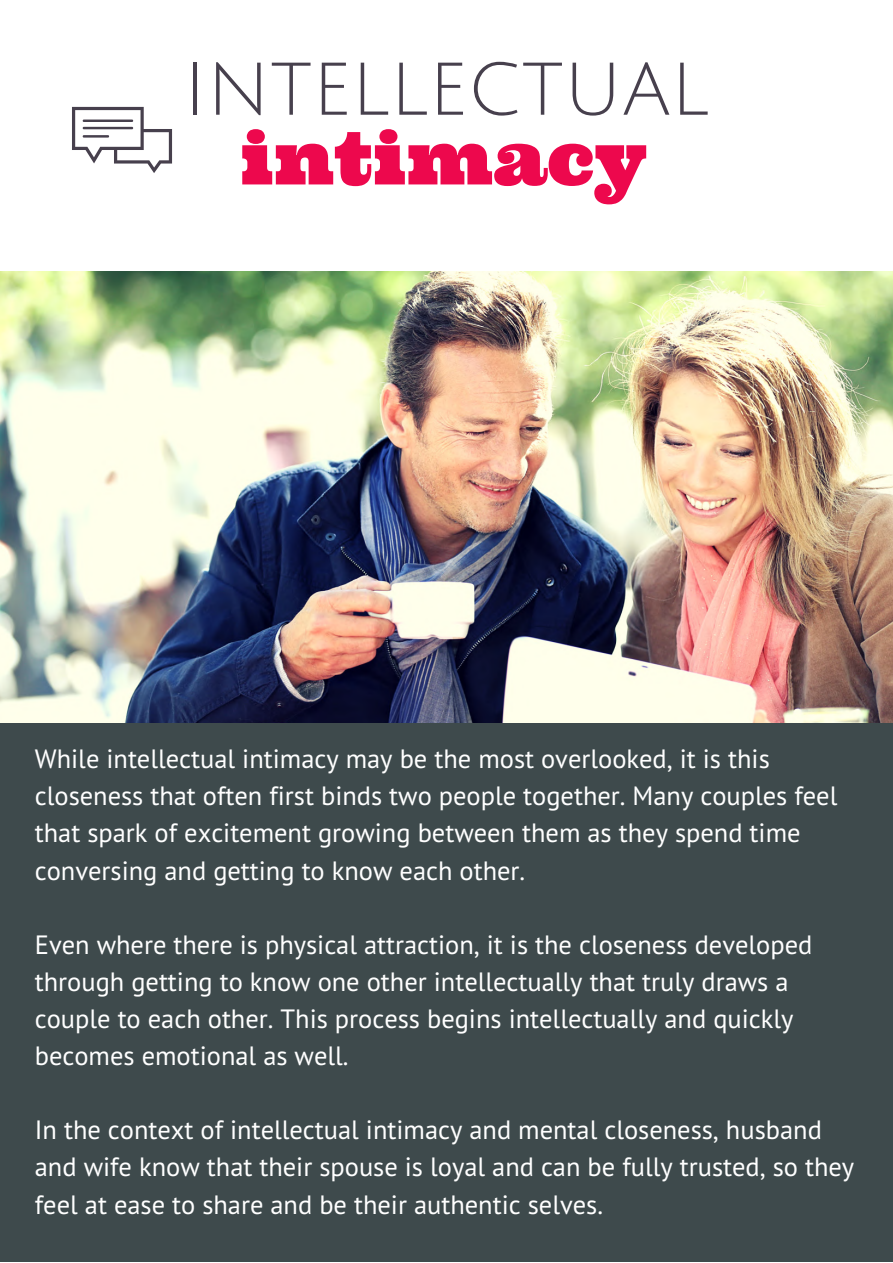
<style>
.page{position:relative;width:893px;height:1263px;background:#fff}
.page>*{position:absolute;margin:0;border:0;box-sizing:border-box;transform-origin:0 0}
.t1{font:72.75px "Julius Sans One";color:#47404d}
.t2{font:72.75px "Ultra";color:#ed084d}
.t3{font:26.4px/37px "PT Sans";color:#fff}
</style>
<div class="page">
<div style="left:0;top:691px;width:892px;height:570px;background:#3e4a4c"></div>
<svg style="left:72px;top:107px;width:100px;height:66px"></svg>
<hr style="left:82px;top:119px;width:52px;height:3px;background:#47404d;border-radius:2px">
<hr style="left:82px;top:127px;width:52px;height:2px;background:#47404d;border-radius:2px">
<hr style="left:82px;top:135px;width:27px;height:3px;background:#47404d;border-radius:2px">
<img style="left:0;top:271px;width:892px;height:451px">
<h1 class="t1" style="left:184px;top:52px;width:527px">INTELLECTUAL</h1>
<h1 class="t2" style="left:239px;top:111px;width:409px">intimacy</h1>
<p class="t3" style="left:35px;top:739px;width:804px">While intellectual intimacy may be the most overlooked, it is this closeness that often first binds two people together. Many couples feel that spark of excitement growing between them as they spend time conversing and getting to know each other.</p>
<p class="t3" style="left:35px;top:925px;width:779px">Even where there is physical attraction, it is the closeness developed through getting to know one other intellectually that truly draws a couple to each other. This process begins intellectually and quickly becomes emotional as well.</p>
<p class="t3" style="left:35px;top:1110px;width:820px">In the context of intellectual intimacy and mental closeness, husband and wife know that their spouse is loyal and can be fully trusted, so they feel at ease to share and be their authentic selves.</p>
</div>
